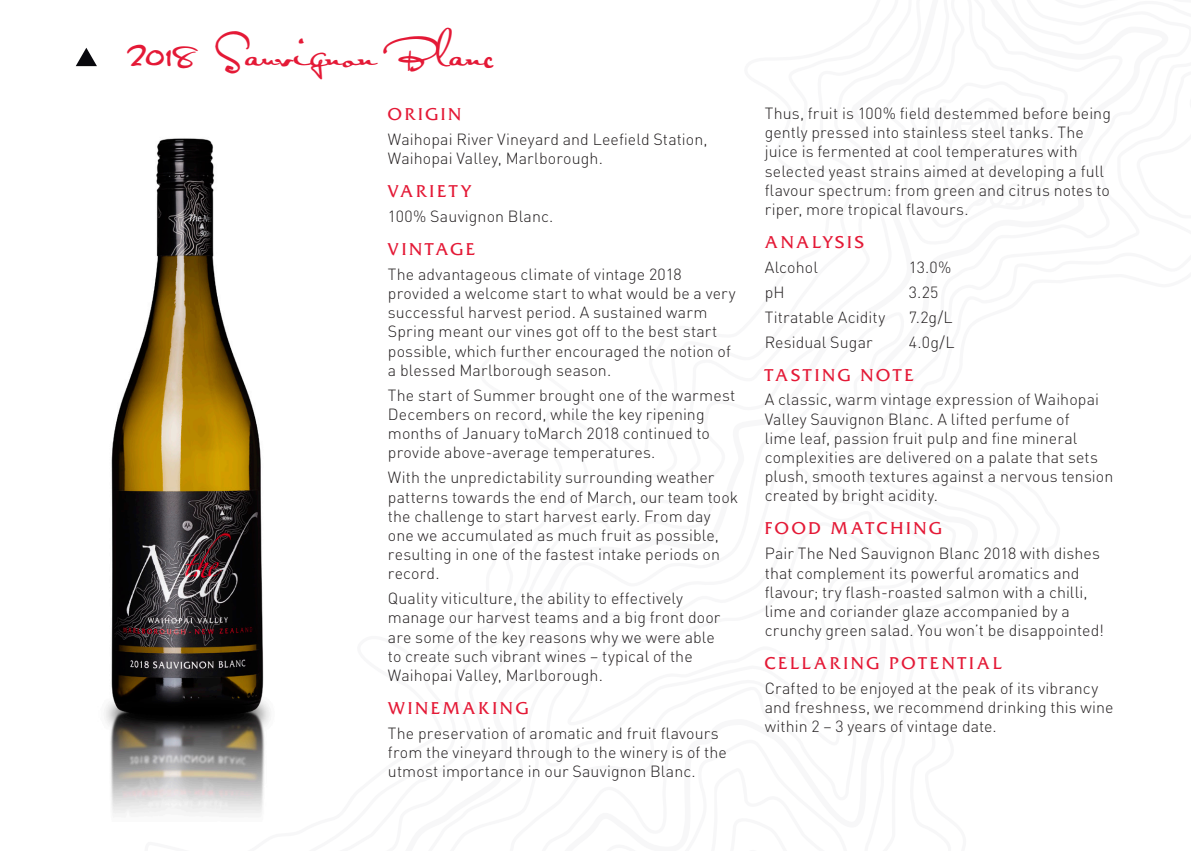
<style>
.page{position:relative;width:1191px;height:851px;background:#fff}
.page>*{position:absolute;margin:0;border:0;box-sizing:border-box;transform-origin:0 0}
.t1{font:36px "Satisfaction";letter-spacing:-.02em;color:#e41936}
.Body_Text{font:18px "Friz Quadrata Std";letter-spacing:.155em;color:#e41936}
.Body_Text-2{font:300 16px/19.2px "DIN";letter-spacing:.005em;color:#231f20}
</style>
<div class="page">
<img style="left:105px;top:138px;width:165px;height:676px">
<svg style="left:76px;top:48px;width:21px;height:18px"></svg>
<p class="t1" style="left:128px;top:31px;width:368px">2018 Sauvignon Blanc</p>
<p class="Body_Text" style="left:388px;top:104px;width:75px">ORIGIN</p>
<p class="Body_Text-2" style="left:388px;top:129px;width:321px">Waihopai River Vineyard and Leefield Station,<br>Waihopai Valley, Marlborough.</p>
<p class="Body_Text" style="left:388px;top:181px;width:84px">VARIETY</p>
<p class="Body_Text-2" style="left:388px;top:206px;width:167px">100% Sauvignon Blanc.</p>
<p class="Body_Text" style="left:388px;top:239px;width:89px">VINTAGE</p>
<p class="Body_Text-2" style="left:388px;top:264px;width:349px">The advantageous climate of vintage 2018 provided a welcome start to what would be a very successful harvest period. A sustained warm Spring meant our vines got off to the best start possible, which further encouraged the notion of a blessed Marlborough season.</p>
<p class="Body_Text-2" style="left:388px;top:385px;width:349px">The start of Summer brought one of the warmest Decembers on record, while the key ripening months of January toMarch 2018 continued to provide above-average temperatures.</p>
<p class="Body_Text-2" style="left:388px;top:467px;width:352px">With the unpredictability surrounding weather patterns towards the end of March, our team took the challenge to start harvest early. From day one we accumulated as much fruit as possible, resulting in one of the fastest intake periods on record.</p>
<p class="Body_Text-2" style="left:388px;top:588px;width:334px">Quality viticulture, the ability to effectively manage our harvest teams and a big front door are some of the key reasons why we were able to create such vibrant wines – typical of the Waihopai Valley, Marlborough.</p>
<p class="Body_Text" style="left:388px;top:698px;width:141px">WINEMAKING</p>
<p class="Body_Text-2" style="left:388px;top:723px;width:340px">The preservation of aromatic and fruit flavours from the vineyard through to the winery is of the utmost importance in our Sauvignon Blanc.</p>
<p class="Body_Text-2" style="left:765px;top:103px;width:348px">Thus, fruit is 100% field destemmed before being gently pressed into stainless steel tanks. The juice is fermented at cool temperatures with selected yeast strains aimed at developing a full flavour spectrum: from green and citrus notes to riper, more tropical flavours.</p>
<p class="Body_Text" style="left:765px;top:232px;width:101px">ANALYSIS</p>
<p class="Body_Text-2" style="left:765px;top:257px;width:55px">Alcohol</p>
<p class="Body_Text-2" style="left:909px;top:257px;width:44px">13.0%</p>
<p class="Body_Text-2" style="left:765px;top:282px;width:21px">pH</p>
<p class="Body_Text-2" style="left:909px;top:282px;width:31px">3.25</p>
<p class="Body_Text-2" style="left:765px;top:307px;width:122px">Titratable Acidity</p>
<p class="Body_Text-2" style="left:909px;top:307px;width:45px">7.2g/L</p>
<p class="Body_Text-2" style="left:765px;top:332px;width:109px">Residual Sugar</p>
<p class="Body_Text-2" style="left:909px;top:332px;width:47px">4.0g/L</p>
<p class="Body_Text" style="left:765px;top:364px;width:151px">TASTING NOTE</p>
<p class="Body_Text-2" style="left:765px;top:390px;width:350px">A classic, warm vintage expression of Waihopai Valley Sauvignon Blanc. A lifted perfume of<br>lime leaf, passion fruit pulp and fine mineral complexities are delivered on a palate that sets plush, smooth textures against a nervous tension created by bright acidity.</p>
<p class="Body_Text" style="left:765px;top:518px;width:178px">FOOD MATCHING</p>
<p class="Body_Text-2" style="left:765px;top:543px;width:341px">Pair The Ned Sauvignon Blanc 2018 with dishes that complement its powerful aromatics and flavour; try flash-roasted salmon with a chilli, lime and coriander glaze accompanied by a crunchy green salad. You won’t be disappointed!</p>
<p class="Body_Text" style="left:765px;top:653px;width:239px">CELLARING POTENTIAL</p>
<p class="Body_Text-2" style="left:765px;top:678px;width:350px">Crafted to be enjoyed at the peak of its vibrancy and freshness, we recommend drinking this wine within 2 – 3 years of vintage date.</p>
</div>
